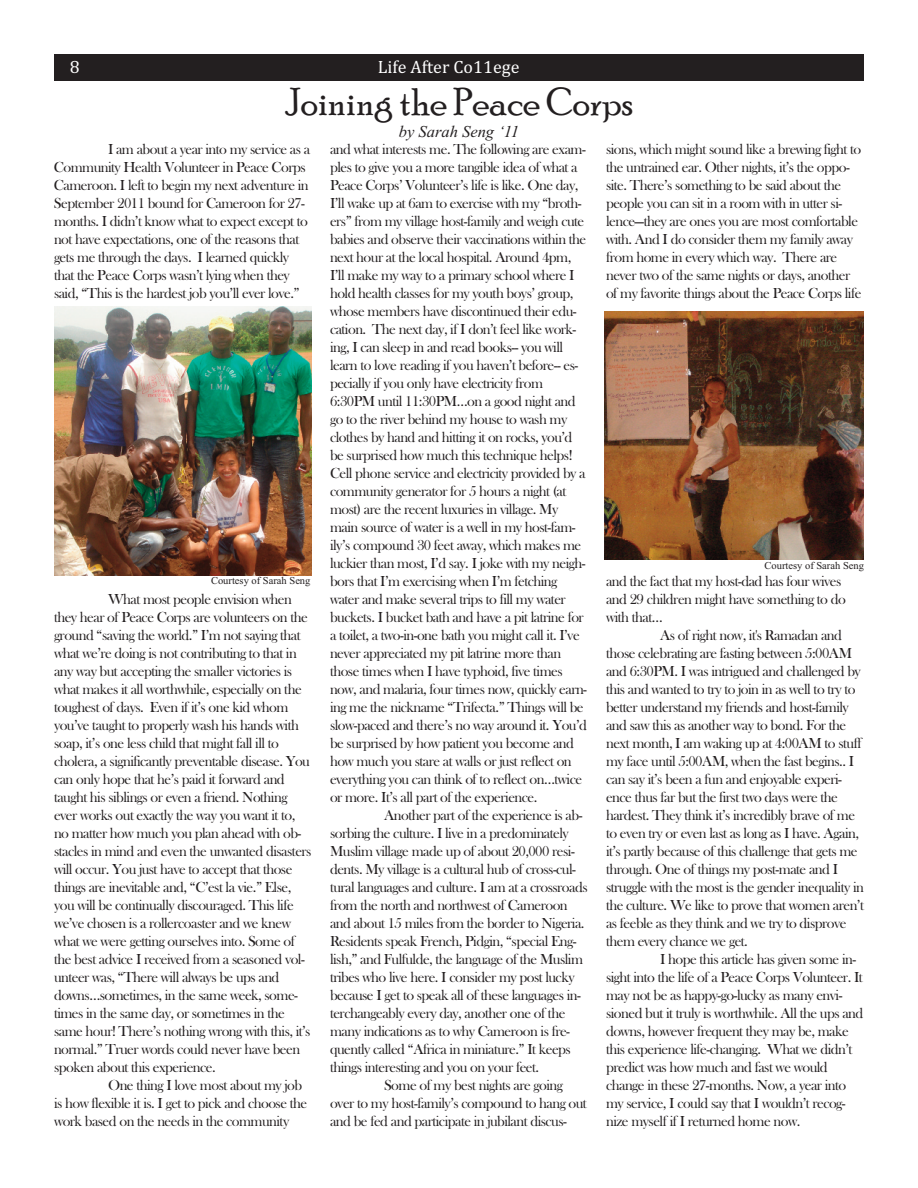
<style>
.page{position:relative;width:918px;height:1188px;background:#fff}
.page>*{position:absolute;margin:0;border:0;box-sizing:border-box;transform-origin:0 0}
.t1{font:39px "Poor Richard";color:#231f20}
.t2{font:18px "Cambria";color:#fff}
.t3{font:italic 16.5px "Times New Roman";color:#231f20}
.t4{font:15px/18px "Bask Old Face";letter-spacing:-.035em;color:#231f20}
.t5{font:10.5px "Times New Roman";color:#231f20}
</style>
<div class="page">
<div style="left:54px;top:54px;width:810px;height:27px;background:#231f20"></div>
<img style="left:54px;top:306px;width:258px;height:270px">
<img style="left:605px;top:311px;width:259px;height:249px">
<p class="t2" style="left:70px;top:56px;width:11px">8</p>
<p class="t2" style="left:378px;top:56px;width:143px">Life After Co11ege</p>
<h1 class="t1" style="left:285px;top:78px;width:349px">Joining the Peace Corps</h1>
<p class="t3" style="left:399px;top:122px;width:122px">by Sarah Seng ‘11</p>
<p class="t4" style="left:54px;top:140px;width:258px;text-indent:54px">I am about a year into my service as a Community Health Volunteer in Peace Corps Cameroon. I left to begin my next adventure in September 2011 bound for Cameroon for 27- months. I didn’t know what to expect except to not have expectations, one of the reasons that gets me through the days. I learned quickly that the Peace Corps wasn’t lying when they said, “This is the hardest job you’ll ever love.”</p>
<p class="t4" style="left:330px;top:140px;width:259px">and what interests me. The following are exam&shy;ples to give you a more tangible idea of what a Peace Corps’ Volunteer’s life is like. One day, I’ll wake up at 6am to exercise with my “broth&shy;ers” from my village host-family and weigh cute babies and observe their vaccinations within the next hour at the local hospital. Around 4pm, I’ll make my way to a primary school where I hold health classes for my youth boys’ group, whose members have discontinued their edu&shy;cation. The next day, if I don’t feel like work&shy;ing, I can sleep in and read books-- you will learn to love reading if you haven’t before-- es&shy;pecially if you only have electricity from 6:30PM until 11:30PM…on a good night and go to the river behind my house to wash my clothes by hand and hitting it on rocks, you’d be surprised how much this technique helps!<br>Cell phone service and electricity provided by a community generator for 5 hours a night (at most) are the recent luxuries in village. My main source of water is a well in my host-fam&shy;ily’s compound 30 feet away, which makes me luckier than most, I’d say. I joke with my neigh&shy;bors that I’m exercising when I’m fetching water and make several trips to fill my water buckets. I bucket bath and have a pit latrine for a toilet, a two-in-one bath you might call it. I’ve never appreciated my pit latrine more than those times when I have typhoid, five times now, and malaria, four times now, quickly earn&shy;ing me the nickname “Trifecta.” Things will be slow-paced and there’s no way around it. You’d be surprised by how patient you become and how much you stare at walls or just reflect on everything you can think of to reflect on…twice or more. It’s all part of the experience.</p>
<p class="t4" style="left:384px;top:806px;width:200px">Another part of the experience is ab-</p>
<p class="t4" style="left:330px;top:824px;width:240px">sorbing the culture. I live in a predominately</p>
<p class="t4" style="left:330px;top:842px;width:246px">Muslim village made up of about 20,000 resi-</p>
<p class="t4" style="left:330px;top:860px;width:247px">dents. My village is a cultural hub of cross-cul-</p>
<p class="t4" style="left:330px;top:878px;width:259px">tural languages and culture. I am at a crossroads</p>
<p class="t4" style="left:330px;top:896px;width:239px">from the north and northwest of Cameroon</p>
<p class="t4" style="left:330px;top:914px;width:256px">and about 15 miles from the border to Nigeria.</p>
<p class="t4" style="left:330px;top:932px;width:248px">Residents speak French, Pidgin, “special Eng-</p>
<p class="t4" style="left:330px;top:950px;width:255px">lish,” and Fulfulde, the language of the Muslim</p>
<p class="t4" style="left:330px;top:968px;width:246px">tribes who live here. I consider my post lucky</p>
<p class="t4" style="left:330px;top:986px;width:252px">because I get to speak all of these languages in-</p>
<p class="t4" style="left:330px;top:1004px;width:237px">terchangeably every day, another one of the</p>
<p class="t4" style="left:330px;top:1022px;width:241px">many indications as to why Cameroon is fre-</p>
<p class="t4" style="left:330px;top:1040px;width:242px">quently called “Africa in miniature.” It keeps</p>
<p class="t4" style="left:330px;top:1058px;width:211px">things interesting and you on your feet.</p>
<p class="t4" style="left:384px;top:1076px;width:180px">Some of my best nights are going</p>
<p class="t4" style="left:330px;top:1094px;width:258px">over to my host-family’s compound to hang out</p>
<p class="t4" style="left:330px;top:1112px;width:238px">and be fed and participate in jubilant discus-</p>
<p class="t4" style="left:606px;top:140px;width:257px">sions, which might sound like a brewing fight to the untrained ear. Other nights, it’s the oppo&shy;site. There’s something to be said about the people you can sit in a room with in utter si&shy;lence—they are ones you are most comfortable with. And I do consider them my family away from home in every which way. There are never two of the same nights or days, another of my favorite things about the Peace Corps life</p>
<p class="t5" style="left:765px;top:559px;width:101px">Courtesy of Sarah Seng</p>
<p class="t4" style="left:606px;top:572px;width:241px">and the fact that my host-dad has four wives and 29 children might have something to do with that…</p>
<p class="t4" style="left:606px;top:626px;width:259px;text-indent:54px">As of right now, it's Ramadan and those celebrating are fasting between 5:00AM and 6:30PM. I was intrigued and challenged by this and wanted to try to join in as well to try to better understand my friends and host-family and saw this as another way to bond. For the next month, I am waking up at 4:00AM to stuff my face until 5:00AM, when the fast begins.. I can say it’s been a fun and enjoyable experi&shy;ence thus far but the first two days were the hardest. They think it’s incredibly brave of me to even try or even last as long as I have. Again, it’s partly because of this challenge that gets me through. One of things my post-mate and I struggle with the most is the gender inequality in the culture. We like to prove that women aren’t as feeble as they think and we try to disprove them every chance we get.</p>
<p class="t4" style="left:606px;top:950px;width:259px;text-indent:54px">I hope this article has given some in&shy;sight into the life of a Peace Corps Volunteer. It may not be as happy-go-lucky as many envi&shy;sioned but it truly is worthwhile. All the ups and downs, however frequent they may be, make this experience life-changing. What we didn’t predict was how much and fast we would change in these 27-months. Now, a year into my service, I could say that I wouldn’t recog&shy;nize myself if I returned home now.</p>
<p class="t5" style="left:211px;top:575px;width:101px">Courtesy of Sarah Seng</p>
<p class="t4" style="left:54px;top:590px;width:259px;text-indent:54px">What most people envision when they hear of Peace Corps are volunteers on the ground “saving the world.” I’m not saying that what we’re doing is not contributing to that in any way but accepting the smaller victories is what makes it all worthwhile, especially on the toughest of days. Even if it’s one kid whom you’ve taught to properly wash his hands with soap, it’s one less child that might fall ill to cholera, a significantly preventable disease. You can only hope that he’s paid it forward and taught his siblings or even a friend. Nothing ever works out exactly the way you want it to, no matter how much you plan ahead with ob&shy;stacles in mind and even the unwanted disasters will occur. You just have to accept that those things are inevitable and, “C’est la vie.” Else, you will be continually discouraged. This life we’ve chosen is a rollercoaster and we knew what we were getting ourselves into. Some of the best advice I received from a seasoned vol&shy;unteer was, “There will always be ups and downs…sometimes, in the same week, some&shy;times in the same day, or sometimes in the same hour! There’s nothing wrong with this, it’s normal.” Truer words could never have been spoken about this experience.</p>
<p class="t4" style="left:54px;top:1076px;width:255px;text-indent:54px">One thing I love most about my job is how flexible it is. I get to pick and choose the work based on the needs in the community</p>
</div>
